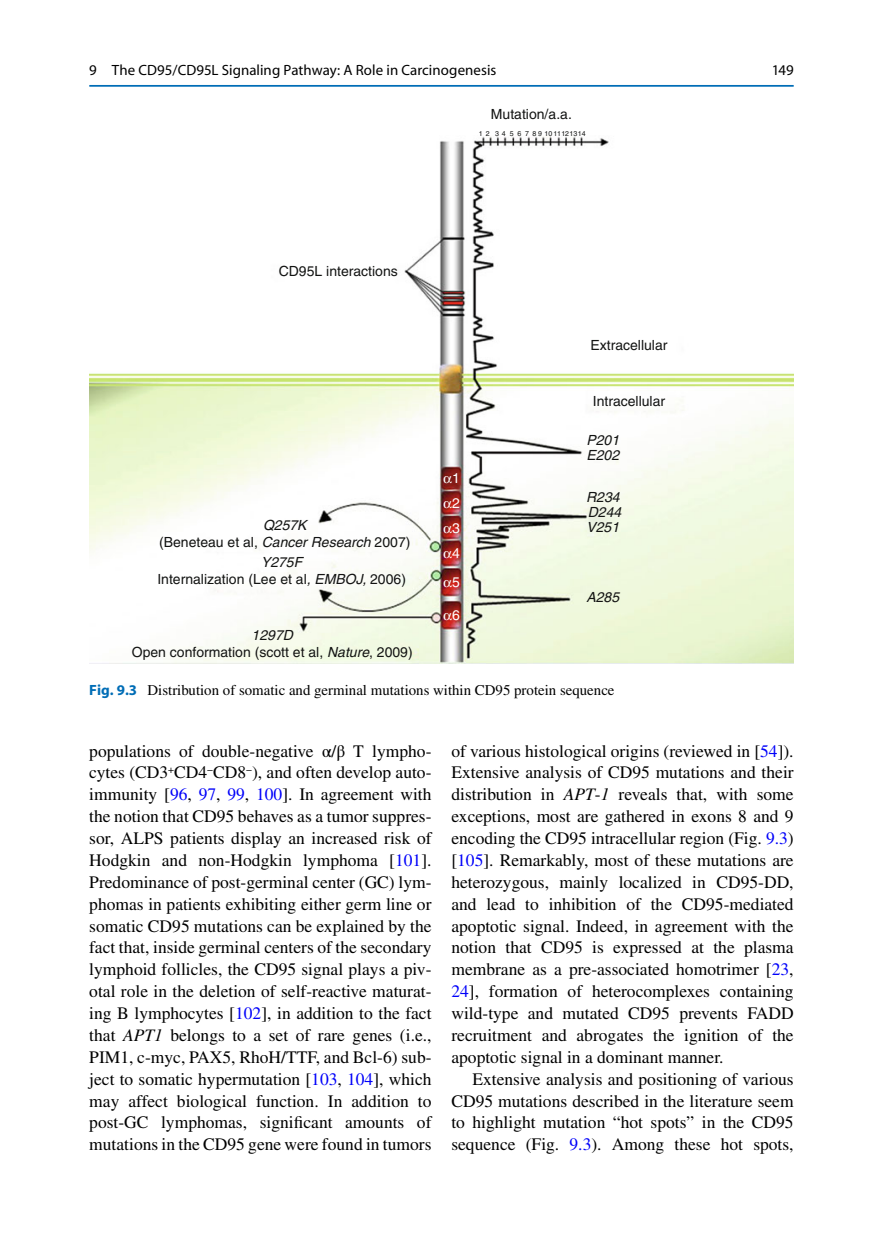
<style>
.page{position:relative;width:883px;height:1260px;background:#fff}
.page>*{position:absolute;margin:0;border:0;box-sizing:border-box;transform-origin:0 0}
.t1{font:17.5px/21.9px "Ntvqxq Times";color:#000;text-align:justify}
.t2{font:14.88px "Ntvqxq Times";color:#000}
.t3{font:14.88px "Qcjsst Myriad";color:#000}
.t4{font:14px "Mghjts Helvetica";color:#131413}
.t5{font:italic 14px/14.7px "Hwhpmm Helvetica";color:#131413}
.t6{font:14px/25px "Mghjts Helvetica";color:#fff;text-align:justify}
.t7{font:7px "Mghjts Helvetica";letter-spacing:.045em;color:#131413}
.s1{font-family:"Hwhpmm Helvetica";font-style:italic}
.s2{font-family:"Yphqlb Myriad";font-weight:700;color:#006db6}
.s3{font-family:"Dhyjgm STIX General"}
.s4{color:#0000fa}
.s5{font-family:"Yljjkw Times";font-style:italic}
</style>
<div class="page">
<img style="left:89px;top:136px;width:705px;height:527px">
<hr style="left:89px;top:85px;width:705px;height:2px;background:#006db6">
<svg style="left:444px;top:476px;width:8px;height:7px"></svg>
<svg style="left:444px;top:501px;width:8px;height:7px"></svg>
<svg style="left:444px;top:526px;width:8px;height:7px"></svg>
<svg style="left:444px;top:551px;width:8px;height:7px"></svg>
<svg style="left:444px;top:580px;width:8px;height:8px"></svg>
<svg style="left:444px;top:613px;width:8px;height:8px"></svg>
<p class="t3" style="left:89px;top:64px;width:409px">9 The CD95/CD95L Signaling Pathway: A Role in Carcinogenesis</p>
<p class="t4" style="left:491px;top:109px;width:82px">Mutation/a.a.</p>
<p class="t7" style="left:479px;top:131px;width:109px">1 2 3 4 5 6 7 891011121314</p>
<p class="t4" style="left:279px;top:266px;width:121px">CD95L interactions</p>
<p class="t5" style="left:263px;top:519px;width:45px">Q257K</p>
<p class="t4" style="left:159px;top:537px;width:253px">(Beneteau et al, <span class="s1">Cancer Research</span> 2007)</p>
<p class="t5" style="left:261px;top:556px;width:43px">Y275F</p>
<p class="t4" style="left:157px;top:574px;width:250px">Internalization (Lee et al<span class="s1">, EMBOJ,</span> 2006)</p>
<p class="t5" style="left:252px;top:630px;width:43px">1297D</p>
<p class="t4" style="left:132px;top:647px;width:282px">Open conformation (scott et al, <span class="s1">Nature</span>, 2009)</p>
<p class="t6" style="left:452px;top:467px;width:9px">1<br>2<br>3<br>4</p>
<p class="t6" style="left:452px;top:571px;width:9px">5</p>
<p class="t6" style="left:452px;top:604px;width:9px">6</p>
<p class="t4" style="left:590px;top:340px;width:79px">Extracellular</p>
<p class="t4" style="left:593px;top:396px;width:74px">Intracellular</p>
<p class="t5" style="left:587px;top:434px;width:34px">P201<br>E202</p>
<p class="t5" style="left:586px;top:491px;width:37px">R234<br>D244<br>V251</p>
<p class="t5" style="left:587px;top:591px;width:34px">A285</p>
<p class="t2" style="left:89px;top:684px;width:527px"><span class="s2">Fig. 9.3</span> Distribution of somatic and germinal mutations within CD95 protein sequence</p>
<p class="t3" style="left:772px;top:64px;width:23px">149</p>
<p class="t1" style="left:89px;top:741px;width:344px">populations of double-negative <span class="s3">α</span>/<span class="s3">β Τ</span> lympho&shy;cytes (CD3 <sup>+</sup> CD4 <sup>−</sup> CD8 <sup>−</sup> ), and often develop auto&shy;immunity [ <span class="s4">96</span> , <span class="s4">97</span> , <span class="s4">99</span> , <span class="s4">100</span> ]. In agreement with the notion that CD95 behaves as a tumor suppres&shy;sor, ALPS patients display an increased risk of Hodgkin and non-Hodgkin lymphoma [ <span class="s4">101</span> ].<br>Predominance of post-germinal center (GC) lym&shy;phomas in patients exhibiting either germ line or somatic CD95 mutations can be explained by the fact that, inside germinal centers of the secondary lymphoid follicles, the CD95 signal plays a piv&shy;otal role in the deletion of self-reactive maturat&shy;ing B lymphocytes [ <span class="s4">102</span> ], in addition to the fact that <span class="s5">APT1</span> belongs to a set of rare genes (i.e., PIM1, c-myc, PAX5, RhoH/TTF, and Bcl-6) sub&shy;ject to somatic hypermutation [ <span class="s4">103</span> , <span class="s4">104</span> ], which may affect biological function. In addition to post-GC lymphomas, significant amounts of mutations in the CD95 gene were found in tumors</p>
<p class="t1" style="left:451px;top:741px;width:344px">of various histological origins (reviewed in [ <span class="s4">54</span> ]).<br>Extensive analysis of CD95 mutations and their distribution in <span class="s5">APT</span> - <span class="s5">1</span> reveals that, with some exceptions, most are gathered in exons 8 and 9 encoding the CD95 intracellular region (Fig. <span class="s4">9.3</span> ) [ <span class="s4">105</span> ]. Remarkably, most of these mutations are heterozygous, mainly localized in CD95-DD, and lead to inhibition of the CD95-mediated apoptotic signal. Indeed, in agreement with the notion that CD95 is expressed at the plasma membrane as a pre-associated homotrimer [ <span class="s4">23</span> , <span class="s4">24</span> ], formation of heterocomplexes containing wild-type and mutated CD95 prevents FADD recruitment and abrogates the ignition of the apoptotic signal in a dominant manner.</p>
<p class="t1" style="left:451px;top:1070px;width:344px;text-indent:21px">Extensive analysis and positioning of various CD95 mutations described in the literature seem to highlight mutation “hot spots” in the CD95 sequence (Fig. <span class="s4">9.3</span> ). Among these hot spots,</p>
</div>
